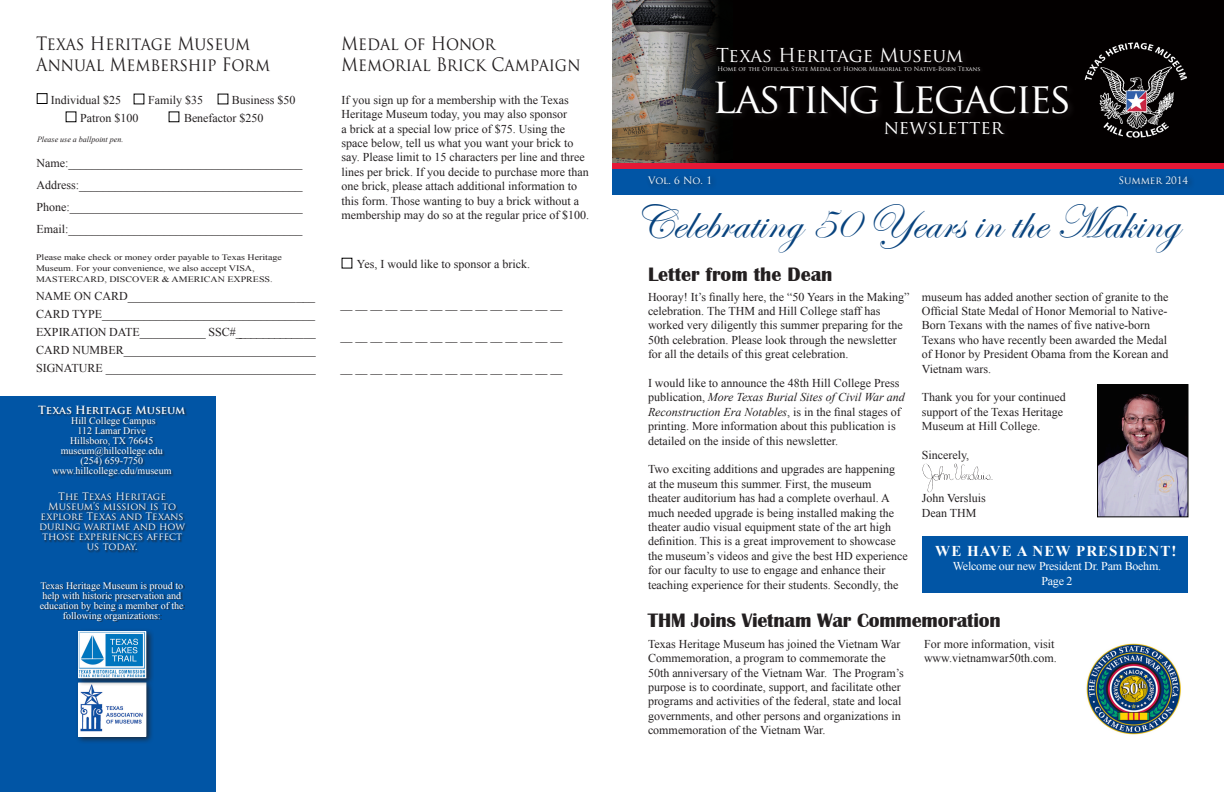
<style>
.page{position:relative;width:1224px;height:792px;background:#fff}
.page>*{position:absolute;margin:0;border:0;box-sizing:border-box;transform-origin:0 0}
.t1{font:48px "Edwardian Script ITC";letter-spacing:.01em;color:#08437e}
.t2{font:41.7px "Trajan Pro";letter-spacing:-.05em;color:#fff}
.t3{font:700 20px "Britannic";letter-spacing:-.01em;color:#231f20}
.t4{font:18.7px "Trajan Pro";color:#fff}
.t5{font:18px "Trajan Pro";color:#231f20;scale:.9 1}
.t6{font:700 15px "Times New Roman";letter-spacing:.07em;color:#fff}
.t7{font:12px/14.4px "Times New Roman";color:#231f20}
.t8{font:12px "Times New Roman";letter-spacing:-.02em;color:#fff}
.t9{font:700 11px "Trajan Pro";letter-spacing:-.005em;color:#fff}
.t10{font:10px/10px "Times New Roman";color:#fff;text-align:center}
.t11{font:10px/10px "Trajan Pro";color:#fff;text-align:center}
.t12{font:8.4px/11px "Times New Roman";color:#231f20;scale:1.19 1}
.t13{font:italic 8px "Times New Roman";color:#231f20}
.t14{font:5.9px "Trajan Pro";color:#fff}
.s1{font-style:italic}
</style>
<div class="page">
<div style="left:612px;top:0;width:612px;height:194px;background:#0155a5"></div>
<div style="left:612px;top:0;width:612px;height:168px;background:#e51836"></div>
<div style="left:0;top:396px;width:215px;height:396px;background:#0155a5"></div>
<div style="left:38px;top:406px;width:150px;height:73px;background:#231f20;opacity:.75"></div>
<div style="left:75px;top:680px;width:79px;height:65px;background:#231f20;opacity:.75"></div>
<img style="left:80px;top:686px;width:64px;height:49px">
<div style="left:78px;top:682px;width:68px;height:55px;border:1px solid #fff"></div>
<div style="left:75px;top:628px;width:79px;height:58px;background:#231f20;opacity:.75"></div>
<img style="left:80px;top:633px;width:64px;height:43px">
<div style="left:78px;top:631px;width:68px;height:47px;border:1px solid #fff"></div>
<svg style="left:40px;top:492px;width:147px;height:61px"></svg>
<div style="left:41px;top:583px;width:144px;height:39px;background:#231f20;opacity:.75"></div>
<div style="left:37px;top:93px;width:11px;height:11px;border:1px solid #000"></div>
<svg style="left:922px;top:463px;width:71px;height:30px"></svg>
<img style="left:1099px;top:386px;width:87px;height:129px">
<div style="left:1097px;top:384px;width:91px;height:133px;border:1px solid #040503"></div>
<svg style="left:612px;top:0;width:612px;height:163px;background:#1e1b19"></svg>
<div style="left:714px;top:45px;width:256px;height:25px;background:#060303"></div>
<div style="left:713px;top:79px;width:363px;height:42px;background:#050202"></div>
<div style="left:646px;top:173px;width:549px;height:19px;background:#231f20;opacity:.75"></div>
<div style="left:718px;top:66px;width:266px;height:9px;background:#060303"></div>
<div style="left:884px;top:120px;width:128px;height:22px;background:#060203"></div>
<img style="left:1083px;top:41px;width:105px;height:107px">
<img style="left:1086px;top:643px;width:95px;height:92px">
<div style="left:922px;top:537px;width:266px;height:56px;background:#0155a5"></div>
<p class="t5" style="left:36px;top:32px;width:239px">Texas Heritage Museum</p>
<p class="t5" style="left:36px;top:53px;width:262px">Annual Membership Form</p>
<p class="t7" style="left:51px;top:93px;width:72px">Individual $25</p>
<p class="t7" style="left:148px;top:93px;width:57px">Family $35</p>
<p class="t7" style="left:232px;top:92px;width:65px">Business $50</p>
<p class="t7" style="left:80px;top:110px;width:60px">Patron $100</p>
<p class="t7" style="left:184px;top:110px;width:81px">Benefactor $250</p>
<p class="t13" style="left:37px;top:134px;width:88px">Please use a ballpoint pen.</p>
<p class="t7" style="left:37px;top:155px;width:267px">Name:_______________________________________</p>
<p class="t7" style="left:37px;top:177px;width:268px">Address:_____________________________________</p>
<p class="t7" style="left:37px;top:199px;width:268px">Phone:_______________________________________</p>
<p class="t7" style="left:37px;top:221px;width:268px">Email:_______________________________________</p>
<p class="t12" style="left:36px;top:251px;width:208px">Please make check or money order payable to Texas Heritage<br>Museum. For your convenience, we also accept VISA,<br>MASTERCARD, DISCOVER &amp; AMERICAN EXPRESS.</p>
<p class="t7" style="left:36px;top:288px;width:281px">NAME ON CARD_______________________________</p>
<p class="t7" style="left:36px;top:306px;width:281px">CARD TYPE___________________________________</p>
<p class="t7" style="left:36px;top:324px;width:281px">EXPIRATION DATE___________ SSC#______________</p>
<p class="t7" style="left:36px;top:342px;width:281px">CARD NUMBER________________________________</p>
<p class="t7" style="left:36px;top:360px;width:281px">SIGNATURE ___________________________________</p>
<p class="t9" style="left:38px;top:404px;width:149px">Texas Heritage Museum</p>
<p class="t10" style="left:71px;top:416px;width:86px">Hill College Campus</p>
<p class="t10" style="left:78px;top:426px;width:70px">112 Lamar Drive</p>
<p class="t10" style="left:70px;top:436px;width:85px">Hillsboro, TX 76645</p>
<p class="t10" style="left:61px;top:446px;width:104px">museum@hillcollege.edu</p>
<p class="t10" style="left:81px;top:456px;width:64px">(254) 659-7750</p>
<p class="t10" style="left:52px;top:466px;width:121px">www.hillcollege.edu/museum</p>
<p class="t11" style="left:39px;top:492px;width:148px">The Texas Heritage<br>Museum’s mission is to explore Texas and Texans during wartime and how those experiences affect us today.</p>
<p class="t10" style="left:40px;top:580px;width:145px">Texas Heritage Museum is proud to help with historic preservation and education by being a member of the following organizations:</p>
<p class="t5" style="left:341px;top:32px;width:173px">Medal of Honor</p>
<p class="t5" style="left:341px;top:53px;width:268px">Memorial Brick Campaign</p>
<p class="t7" style="left:342px;top:92px;width:249px">If you sign up for a membership with the Texas Heritage Museum today, you may also sponsor<br>a brick at a special low price of $75. Using the space below, tell us what you want your brick to say. Please limit to 15 characters per line and three lines per brick. If you decide to purchase more than one brick, please attach additional information to this form. Those wanting to buy a brick without a membership may do so at the regular price of $100.</p>
<p class="t7" style="left:357px;top:256px;width:175px">Yes, I would like to sponsor a brick.</p>
<p class="t7" style="left:341px;top:296px;width:223px">__ __ __ __ __ __ __ __ __ __ __ __ __ __ __</p>
<p class="t7" style="left:341px;top:328px;width:223px">__ __ __ __ __ __ __ __ __ __ __ __ __ __ __</p>
<p class="t7" style="left:341px;top:360px;width:223px">__ __ __ __ __ __ __ __ __ __ __ __ __ __ __</p>
<p class="t4" style="left:716px;top:43px;width:249px">Texas Heritage Museum</p>
<p class="t2" style="left:711px;top:71px;width:362px">Lasting Legacies</p>
<p class="t14" style="left:718px;top:65px;width:265px">Home of the Official State Medal of Honor Memorial to Native-Born Texans</p>
<p class="t4" style="left:884px;top:115px;width:121px">newsletter</p>
<p class="t11" style="left:648px;top:175px;width:66px">Vol. 6 No. 1</p>
<p class="t11" style="left:1119px;top:175px;width:71px">Summer 2014</p>
<p class="t1" style="left:634px;top:197px;width:547px">Celebrating 50 Years in the Making</p>
<p class="t3" style="left:648px;top:263px;width:186px">Letter from the Dean</p>
<p class="t7" style="left:648px;top:289px;width:263px">Hooray! It’s finally here, the “50 Years in the Making” celebration. The THM and Hill College staff has worked very diligently this summer preparing for the 50th celebration. Please look through the newsletter for all the details of this great celebration.</p>
<p class="t7" style="left:648px;top:376px;width:258px">I would like to announce the 48th Hill College Press publication, <span class="s1">More Texas Burial Sites of Civil War and Reconstruction Era Notables</span>, is in the final stages of printing. More information about this publication is detailed on the inside of this newsletter.</p>
<p class="t7" style="left:648px;top:462px;width:261px">Two exciting additions and upgrades are happening<br>at the museum this summer. First, the museum<br>theater auditorium has had a complete overhaul. A much needed upgrade is being installed making the theater audio visual equipment state of the art high definition. This is a great improvement to showcase the museum’s videos and give the best HD experience for our faculty to use to engage and enhance their teaching experience for their students. Secondly, the</p>
<p class="t7" style="left:922px;top:289px;width:248px">museum has added another section of granite to the Official State Medal of Honor Memorial to Native-Born Texans with the names of five native-born Texans who have recently been awarded the Medal of Honor by President Obama from the Korean and Vietnam wars.</p>
<p class="t7" style="left:922px;top:390px;width:145px">Thank you for your continued</p>
<p class="t7" style="left:922px;top:404px;width:143px">support of the Texas Heritage</p>
<p class="t7" style="left:922px;top:419px;width:120px">Museum at Hill College.</p>
<p class="t7" style="left:922px;top:448px;width:49px">Sincerely,</p>
<p class="t7" style="left:922px;top:491px;width:66px">John Versluis</p>
<p class="t7" style="left:922px;top:505px;width:56px">Dean THM</p>
<p class="t6" style="left:935px;top:540px;width:243px">WE HAVE A NEW PRESIDENT!</p>
<p class="t8" style="left:953px;top:558px;width:210px">Welcome our new President Dr. Pam Boehm.</p>
<p class="t8" style="left:1041px;top:572px;width:33px">Page 2</p>
<p class="t3" style="left:648px;top:609px;width:354px">THM Joins Vietnam War Commemoration</p>
<p class="t7" style="left:648px;top:636px;width:257px">Texas Heritage Museum has joined the Vietnam War Commemoration, a program to commemorate the 50th anniversary of the Vietnam War. The Program’s purpose is to coordinate, support, and facilitate other programs and activities of the federal, state and local governments, and other persons and organizations in commemoration of the Vietnam War.</p>
<p class="t7" style="left:924px;top:636px;width:132px">For more information, visit</p>
<p class="t7" style="left:924px;top:651px;width:134px">www.vietnamwar50th.com.</p>
</div>
